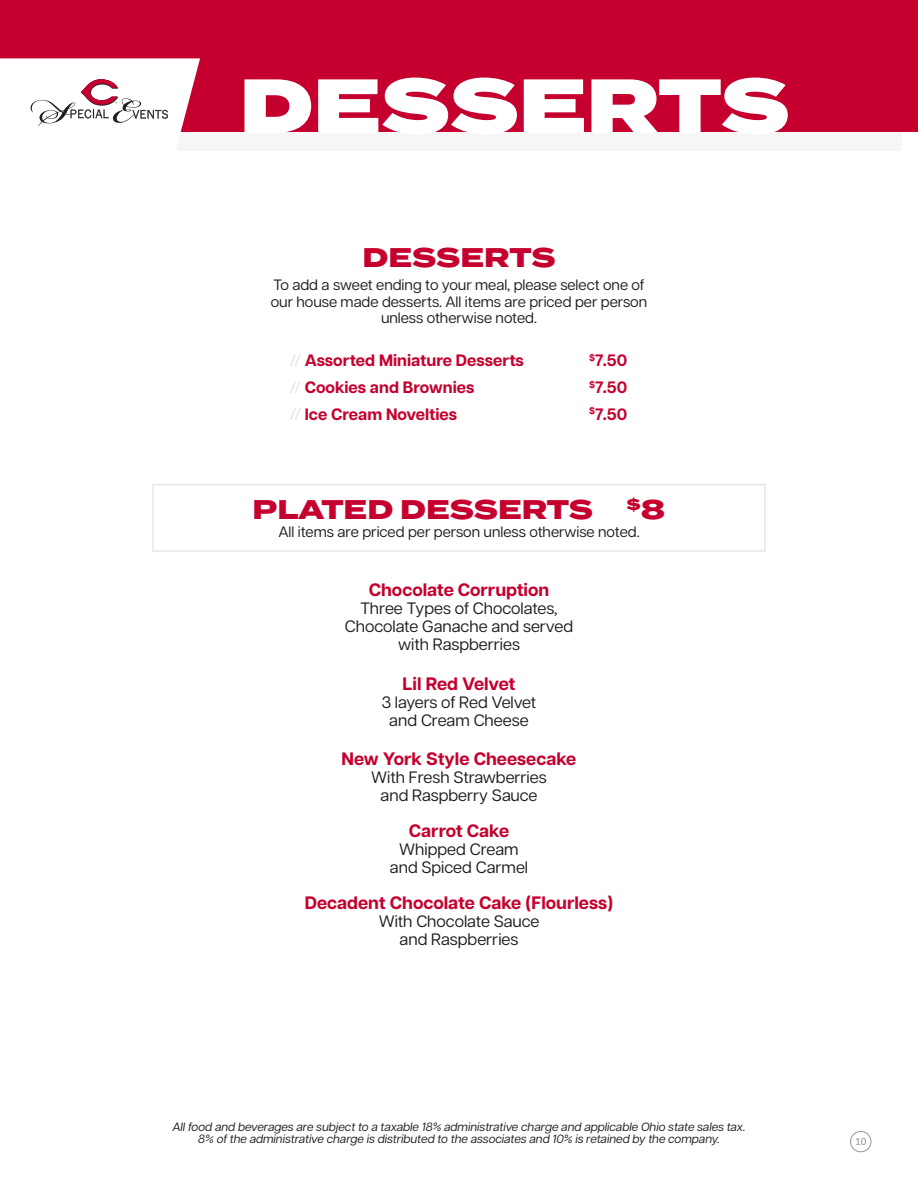
<style>
.page{position:relative;width:918px;height:1188px;background:#fff}
.page>*{position:absolute;margin:0;border:0;box-sizing:border-box;transform-origin:0 0}
.t1{font:900 76.2px "Termina";color:#fff}
.t2{font:800 27px "Termina";color:#c5002e}
.t3{font:700 18px "Articulat CF";color:#c5002e}
.t4{font:16.5px "Articulat CF";color:#231f20}
.t5{font:700 16.5px "Articulat CF";color:#c5002e}
.t6{font:15px "Articulat CF";color:#231f20}
.t7{font:italic 12px/12.6px "Articulat CF";color:#231f20;text-align:center}
.t8{font:11.25px "Calibri";color:#939598}
.s1{font-weight:300;color:#d9dadc}
</style>
<div class="page">
<div style="left:850px;top:1131px;width:21px;height:21px;border:1px solid #939598;border-radius:50%"></div>
<div style="left:0;top:19px;width:902px;height:132px;background:#f6f6f6"></div>
<div style="left:0;top:0;width:918px;height:132px;background:#c5002e"></div>
<svg style="left:0;top:58px;width:200px;height:74px;background:#f1e1e5"></svg>
<p class="t1" style="left:240px;top:49px;width:552px">DESSERTS</p>
<p class="t2" style="left:362px;top:237px;width:195px">DESSERTS</p>
<p class="t6" style="left:273px;top:277px;width:373px">To add a sweet ending to your meal, please select one of</p>
<p class="t6" style="left:271px;top:293px;width:378px">our house made desserts. All items are priced per person</p>
<p class="t6" style="left:381px;top:310px;width:158px">unless otherwise noted.</p>
<p class="t5" style="left:290px;top:351px;width:236px"><span class="s1">//</span> Assorted Miniature Desserts</p>
<p class="t5" style="left:290px;top:378px;width:192px"><span class="s1">//</span> Cookies and Brownies<sup>$</sup></p>
<p class="t5" style="left:290px;top:404px;width:175px"><span class="s1">//</span> Ice Cream Novelties<sup>$</sup></p>
<p class="t5" style="left:589px;top:351px;width:40px"><sup>$</sup>7.50</p>
<p class="t5" style="left:589px;top:378px;width:40px"><sup>$</sup>7.50</p>
<p class="t5" style="left:589px;top:404px;width:40px"><sup>$</sup>7.50</p>
<p class="t2" style="left:253px;top:490px;width:414px">PLATED DESSERTS <sup>$</sup>8</p>
<p class="t6" style="left:278px;top:523px;width:363px">All items are priced per person unless otherwise noted.</p>
<p class="t3" style="left:369px;top:579px;width:182px">Chocolate Corruption</p>
<p class="t4" style="left:360px;top:599px;width:199px">Three Types of Chocolates,</p>
<p class="t4" style="left:345px;top:617px;width:230px">Chocolate Ganache and served</p>
<p class="t4" style="left:398px;top:635px;width:123px">with Raspberries</p>
<p class="t3" style="left:403px;top:673px;width:114px">Lil Red Velvet</p>
<p class="t4" style="left:382px;top:693px;width:156px">3 layers of Red Velvet</p>
<p class="t4" style="left:389px;top:711px;width:141px">and Cream Cheese</p>
<p class="t3" style="left:342px;top:749px;width:236px">New York Style Cheesecake</p>
<p class="t4" style="left:371px;top:768px;width:177px">With Fresh Strawberries</p>
<p class="t4" style="left:381px;top:786px;width:158px">and Raspberry Sauce</p>
<p class="t3" style="left:409px;top:821px;width:102px">Carrot Cake</p>
<p class="t4" style="left:399px;top:840px;width:121px">Whipped Cream</p>
<p class="t4" style="left:390px;top:858px;width:140px">and Spiced Carmel</p>
<p class="t3" style="left:305px;top:893px;width:310px">Decadent Chocolate Cake (Flourless)</p>
<p class="t4" style="left:379px;top:912px;width:162px">With Chocolate Sauce</p>
<p class="t4" style="left:400px;top:930px;width:120px">and Raspberries</p>
<p class="t7" style="left:172px;top:1120px;width:575px">All food and beverages are subject to a taxable 18% administrative charge and applicable Ohio state sales tax.<br>8% of the administrative charge is distributed to the associates and 10% is retained by the company.</p>
<p class="t8" style="left:855px;top:1134px;width:13px">10</p>
</div>
